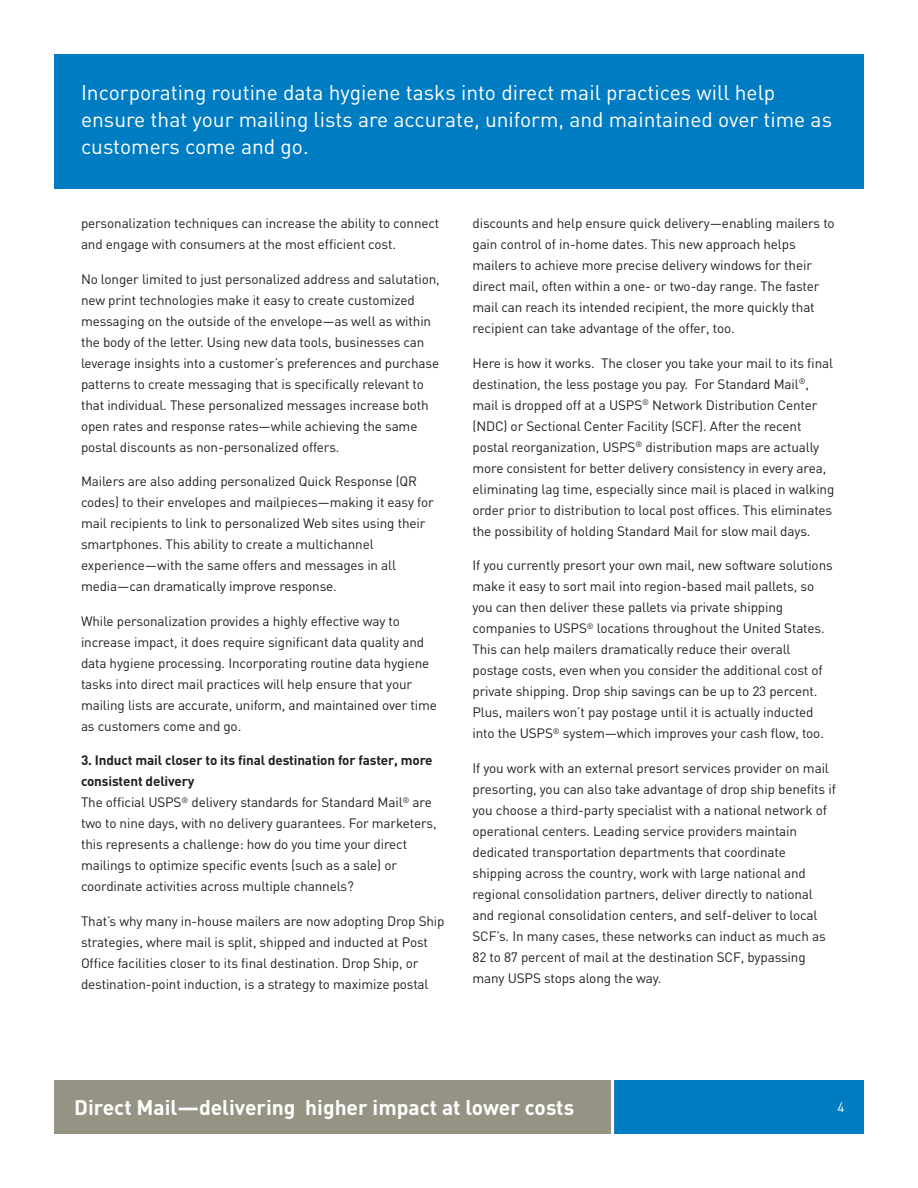
<style>
.page{position:relative;width:918px;height:1188px;background:#fff}
.page>*{position:absolute;margin:0;border:0;box-sizing:border-box;transform-origin:0 0}
.t1{font:21px/27px "DIN";color:#fff}
.t2{font:700 21px "DIN";color:#fff}
.t3{font:13.5px/21px "DIN";letter-spacing:-.01em;color:#231f20}
.t4{font:13.5px "DIN";color:#fff}
.s1{font-weight:700}
</style>
<div class="page">
<div style="left:54px;top:1080px;width:560px;height:54px;background:#959383"></div>
<div style="left:613px;top:1080px;width:251px;height:54px;background:#007cc2"></div>
<div style="left:55px;top:54px;width:809px;height:135px;background:#007cc2"></div>
<hr style="left:611px;top:1080px;width:3px;height:55px;background:#fff">
<p class="t1" style="left:81px;top:78px;width:753px">Incorporating routine data hygiene tasks into direct mail practices will help ensure that your mailing lists are accurate, uniform, and maintained over time as customers come and go.</p>
<p class="t3" style="left:81px;top:212px;width:360px">personalization techniques can increase the ability to connect and engage with consumers at the most efficient cost.</p>
<p class="t3" style="left:81px;top:268px;width:360px">No longer limited to just personalized address and salutation, new print technologies make it easy to create customized messaging on the outside of the envelope—as well as within the body of the letter. Using new data tools, businesses can leverage insights into a customer’s preferences and purchase patterns to create messaging that is specifically relevant to that individual. These personalized messages increase both open rates and response rates—while achieving the same postal discounts as non-personalized offers.</p>
<p class="t3" style="left:81px;top:470px;width:354px">Mailers are also adding personalized Quick Response (QR codes) to their envelopes and mailpieces—making it easy for mail recipients to link to personalized Web sites using their smartphones. This ability to create a multichannel experience—with the same offers and messages in all media—can dramatically improve response.</p>
<p class="t3" style="left:81px;top:610px;width:358px">While personalization provides a highly effective way to increase impact, it does require significant data quality and data hygiene processing. Incorporating routine data hygiene tasks into direct mail practices will help ensure that your mailing lists are accurate, uniform, and maintained over time as customers come and go.</p>
<p class="t3" style="left:81px;top:749px;width:357px"><span class="s1">3. Induct mail closer to its final destination for faster, more consistent delivery<br></span>The official USPS<sup>®</sup> delivery standards for Standard Mail<sup>®</sup> are two to nine days, with no delivery guarantees. For marketers, this represents a challenge: how do you time your direct mailings to optimize specific events (such as a sale) or coordinate activities across multiple channels?</p>
<p class="t3" style="left:81px;top:910px;width:365px">That’s why many in-house mailers are now adopting Drop Ship strategies, where mail is split, shipped and inducted at Post Office facilities closer to its final destination. Drop Ship, or destination-point induction, is a strategy to maximize postal</p>
<p class="t3" style="left:472px;top:212px;width:364px">discounts and help ensure quick delivery—enabling mailers to gain control of in-home dates. This new approach helps mailers to achieve more precise delivery windows for their direct mail, often within a one- or two-day range. The faster mail can reach its intended recipient, the more quickly that recipient can take advantage of the offer, too.</p>
<p class="t3" style="left:472px;top:352px;width:363px">Here is how it works. The closer you take your mail to its final destination, the less postage you pay. For Standard Mail<sup>®</sup>, mail is dropped off at a USPS<sup>®</sup> Network Distribution Center (NDC) or Sectional Center Facility (SCF). After the recent postal reorganization, USPS<sup>®</sup> distribution maps are actually more consistent for better delivery consistency in every area, eliminating lag time, especially since mail is placed in walking order prior to distribution to local post offices. This eliminates the possibility of holding Standard Mail for slow mail days.</p>
<p class="t3" style="left:472px;top:554px;width:362px">If you currently presort your own mail, new software solutions make it easy to sort mail into region-based mail pallets, so you can then deliver these pallets via private shipping companies to USPS<sup>®</sup> locations throughout the United States.<br>This can help mailers dramatically reduce their overall postage costs, even when you consider the additional cost of private shipping. Drop ship savings can be up to 23 percent.<br>Plus, mailers won’t pay postage until it is actually inducted into the USPS<sup>®</sup> system—which improves your cash flow, too.</p>
<p class="t3" style="left:472px;top:757px;width:365px">If you work with an external presort services provider on mail presorting, you can also take advantage of drop ship benefits if you choose a third-party specialist with a national network of operational centers. Leading service providers maintain dedicated transportation departments that coordinate shipping across the country, work with large national and regional consolidation partners, deliver directly to national and regional consolidation centers, and self-deliver to local SCF’s. In many cases, these networks can induct as much as 82 to 87 percent of mail at the destination SCF, bypassing many USPS stops along the way.</p>
<p class="t2" style="left:74px;top:1093px;width:501px">Direct Mail—delivering higher impact at lower costs</p>
<p class="t4" style="left:838px;top:1099px;width:9px">4</p>
</div>
